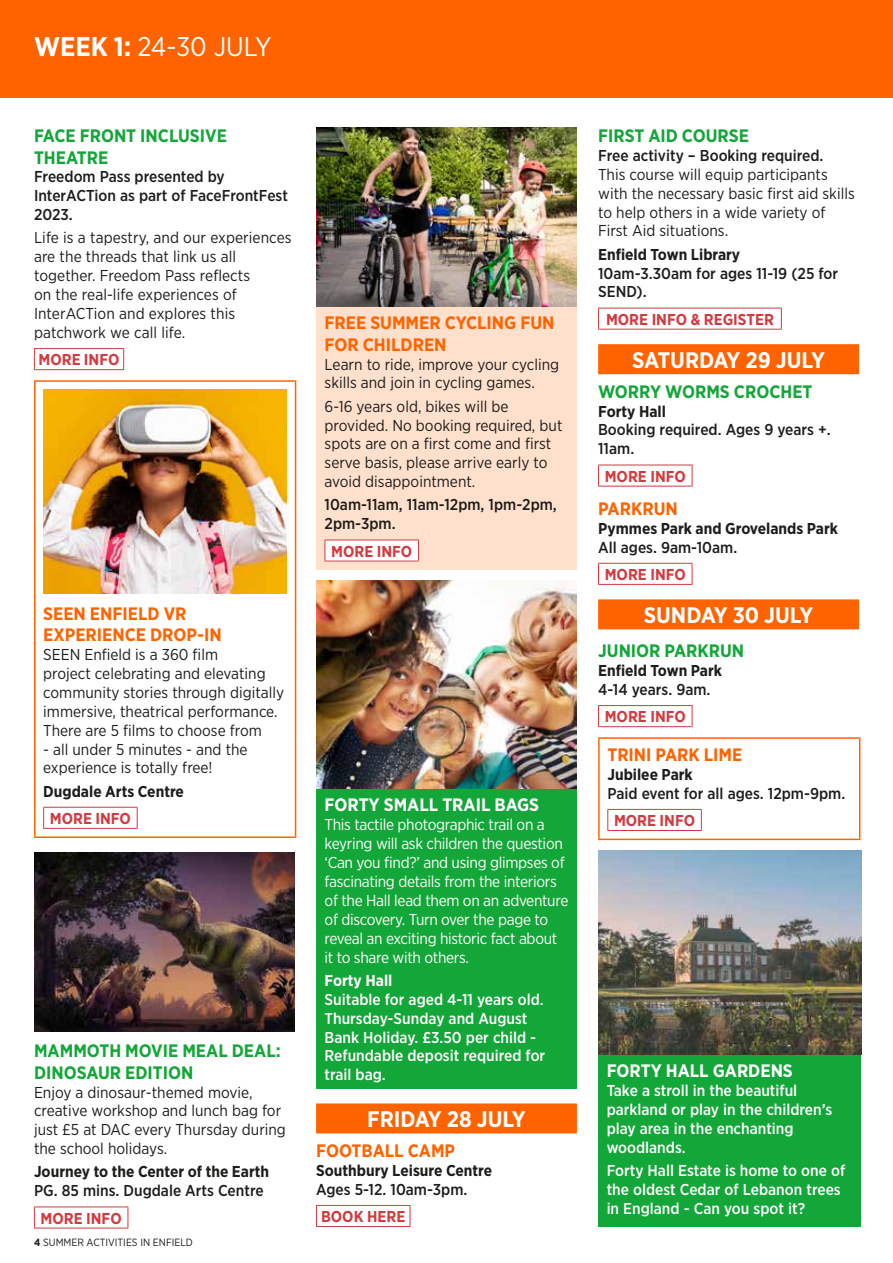
<style>
.page{position:relative;width:893px;height:1263px;background:#fff}
.page>*{position:absolute;margin:0;border:0;box-sizing:border-box;transform-origin:0 0}
.t1{font:27px "Gotham Narrow";color:#fff}
.t2{font:700 22.5px "Gotham Narrow";color:#fff}
.t3{font:700 18px/21.6px "Gotham Narrow";color:#13a638}
.t4{font:700 18px/21.6px "Gotham Narrow";color:#ff6300}
.t5{font:700 18px "Gotham Narrow";color:#fff}
.t6{font:15.75px/18.9px "Gotham Narrow";color:#1d1d1b}
.t7{font:500 15.75px/18.9px "Gotham Narrow";color:#1d1d1b}
.t8{font:500 15.75px/18.9px "Gotham Narrow";color:#fff}
.t9{font:15.75px/18.9px "Gotham Narrow";letter-spacing:-.02em;color:#fff}
.t10{font:700 15.75px "Gotham Narrow";color:#1d1d1b}
.t11{font:700 15.75px "Gotham Narrow";color:#d13b40}
.t12{font:700 15.75px "Gotham Narrow";color:#fff}
.t13{font:10.5px "Gotham Narrow";color:#1d1d1b}
.s1{font-weight:700}
</style>
<div class="page">
<div style="left:0;top:0;width:893px;height:98px;background:#ff6300"></div>
<hr style="left:34px;top:348px;width:90px;height:1px;background:#d13b40">
<svg style="left:34px;top:349px;width:1px;height:20px"></svg>
<svg style="left:123px;top:349px;width:1px;height:20px"></svg>
<hr style="left:34px;top:369px;width:90px;height:1px;background:#d13b40">
<hr style="left:34px;top:380px;width:262px;height:2px;background:#ff6300">
<hr style="left:34px;top:382px;width:2px;height:454px;background:#ff6300">
<hr style="left:295px;top:382px;width:1px;height:454px;background:#ff6300">
<hr style="left:34px;top:836px;width:262px;height:2px;background:#ff6300">
<img style="left:43px;top:390px;width:243px;height:204px">
<hr style="left:43px;top:807px;width:95px;height:1px;background:#d13b40">
<svg style="left:43px;top:808px;width:1px;height:20px"></svg>
<svg style="left:137px;top:808px;width:1px;height:20px"></svg>
<hr style="left:43px;top:828px;width:95px;height:1px;background:#d13b40">
<img style="left:34px;top:852px;width:261px;height:179px">
<hr style="left:34px;top:1206px;width:94px;height:1px;background:#d13b40">
<svg style="left:34px;top:1207px;width:1px;height:21px"></svg>
<svg style="left:128px;top:1207px;width:1px;height:21px"></svg>
<hr style="left:34px;top:1228px;width:94px;height:1px;background:#d13b40">
<div style="left:316px;top:1103px;width:261px;height:30px;background:#ff6300"></div>
<div style="left:316px;top:306px;width:261px;height:264px;background:#ffe0cc"></div>
<img style="left:316px;top:128px;width:261px;height:178px">
<div style="left:325px;top:540px;width:93px;height:21px;background:#fff"></div>
<hr style="left:325px;top:540px;width:94px;height:1px;background:#d13b40">
<svg style="left:325px;top:540px;width:1px;height:21px"></svg>
<svg style="left:418px;top:540px;width:1px;height:21px"></svg>
<hr style="left:325px;top:561px;width:94px;height:1px;background:#d13b40">
<div style="left:316px;top:788px;width:261px;height:301px;background:#13a638"></div>
<img style="left:316px;top:580px;width:261px;height:208px">
<hr style="left:316px;top:1205px;width:94px;height:1px;background:#d13b40">
<svg style="left:316px;top:1206px;width:1px;height:20px"></svg>
<svg style="left:410px;top:1206px;width:1px;height:20px"></svg>
<hr style="left:316px;top:1226px;width:94px;height:1px;background:#d13b40">
<div style="left:598px;top:344px;width:261px;height:30px;background:#ff6300"></div>
<div style="left:598px;top:599px;width:261px;height:30px;background:#ff6300"></div>
<hr style="left:598px;top:308px;width:184px;height:1px;background:#d13b40">
<svg style="left:598px;top:308px;width:1px;height:21px"></svg>
<svg style="left:781px;top:308px;width:1px;height:21px"></svg>
<hr style="left:598px;top:329px;width:184px;height:1px;background:#d13b40">
<hr style="left:598px;top:465px;width:94px;height:1px;background:#d13b40">
<svg style="left:598px;top:465px;width:1px;height:21px"></svg>
<svg style="left:692px;top:465px;width:1px;height:21px"></svg>
<hr style="left:598px;top:486px;width:94px;height:1px;background:#d13b40">
<hr style="left:598px;top:563px;width:94px;height:1px;background:#d13b40">
<svg style="left:598px;top:564px;width:1px;height:20px"></svg>
<svg style="left:692px;top:564px;width:1px;height:20px"></svg>
<hr style="left:598px;top:584px;width:94px;height:1px;background:#d13b40">
<hr style="left:598px;top:705px;width:94px;height:1px;background:#d13b40">
<svg style="left:598px;top:706px;width:1px;height:20px"></svg>
<svg style="left:692px;top:706px;width:1px;height:20px"></svg>
<hr style="left:598px;top:726px;width:94px;height:1px;background:#d13b40">
<hr style="left:598px;top:737px;width:262px;height:2px;background:#ff6300">
<hr style="left:598px;top:739px;width:2px;height:100px;background:#ff6300">
<hr style="left:859px;top:739px;width:1px;height:100px;background:#ff6300">
<hr style="left:598px;top:839px;width:262px;height:1px;background:#ff6300">
<hr style="left:607px;top:809px;width:95px;height:1px;background:#d13b40">
<svg style="left:607px;top:810px;width:1px;height:20px"></svg>
<svg style="left:701px;top:810px;width:1px;height:20px"></svg>
<hr style="left:607px;top:830px;width:95px;height:1px;background:#d13b40">
<div style="left:598px;top:1054px;width:263px;height:173px;background:#13a638"></div>
<img style="left:598px;top:850px;width:263px;height:204px">
<h1 class="t1" style="left:34px;top:29px;width:239px"><span class="s1">WEEK 1:</span> 24-30 JULY</h1>
<p class="t3" style="left:34px;top:125px;width:194px">FACE FRONT INCLUSIVE<br>THEATRE</p>
<p class="t7" style="left:34px;top:167px;width:255px">Freedom Pass presented by<br>InterACTion as part of FaceFrontFest<br>2023.</p>
<p class="t6" style="left:34px;top:228px;width:259px">Life is a tapestry, and our experiences are the threads that link us all together. Freedom Pass reflects<br>on the real-life experiences of<br>InterACTion and explores this patchwork we call life.</p>
<p class="t11" style="left:39px;top:350px;width:82px">MORE INFO</p>
<p class="t4" style="left:43px;top:602px;width:180px">SEEN ENFIELD VR<br>EXPERIENCE DROP-IN</p>
<p class="t6" style="left:43px;top:645px;width:242px">SEEN Enfield is a 360 film<br>project celebrating and elevating community stories through digitally immersive, theatrical performance.<br>There are 5 films to choose from</p>
<p class="t6" style="left:43px;top:739px;width:206px">- all under 5 minutes - and the experience is totally free!</p>
<p class="t10" style="left:43px;top:781px;width:142px">Dugdale Arts Centre</p>
<p class="t11" style="left:50px;top:808px;width:83px">MORE INFO</p>
<p class="t3" style="left:34px;top:1040px;width:248px">MAMMOTH MOVIE MEAL DEAL:<br>DINOSAUR EDITION</p>
<p class="t6" style="left:34px;top:1082px;width:253px">Enjoy a dinosaur-themed movie, creative workshop and lunch bag for just £5 at DAC every Thursday during the school holidays.</p>
<p class="t10" style="left:34px;top:1162px;width:237px">Journey to the Center of the Earth</p>
<p class="t7" style="left:34px;top:1181px;width:231px">PG. 85 mins. Dugdale Arts Centre</p>
<p class="t11" style="left:41px;top:1208px;width:83px">MORE INFO</p>
<p class="t13" style="left:34px;top:1236px;width:160px"><span class="s1">4</span> SUMMER ACTIVITIES IN ENFIELD</p>
<p class="t4" style="left:325px;top:312px;width:231px">FREE SUMMER CYCLING FUN<br>FOR CHILDREN</p>
<p class="t6" style="left:325px;top:354px;width:236px">Learn to ride, improve your cycling skills and join in cycling games.</p>
<p class="t6" style="left:325px;top:396px;width:239px">6-16 years old, bikes will be provided. No booking required, but spots are on a first come and first serve basis, please arrive early to avoid disappointment.</p>
<p class="t7" style="left:325px;top:495px;width:234px">10am-11am, 11am-12pm, 1pm-2pm,<br>2pm-3pm.</p>
<p class="t11" style="left:331px;top:541px;width:83px">MORE INFO</p>
<p class="t5" style="left:325px;top:793px;width:216px">FORTY SMALL TRAIL BAGS</p>
<p class="t9" style="left:325px;top:815px;width:245px">This tactile photographic trail on a keyring will ask children the question ‘Can you find?’ and using glimpses of fascinating details from the interiors of the Hall lead them on an adventure of discovery. Turn over the page to reveal an exciting historic fact about it to share with others.</p>
<p class="t12" style="left:325px;top:970px;width:69px">Forty Hall</p>
<p class="t8" style="left:325px;top:989px;width:222px">Suitable for aged 4-11 years old.<br>Thursday-Sunday and August<br>Bank Holiday. £3.50 per child -<br>Refundable deposit required for trail bag.</p>
<h2 class="t2" style="left:367px;top:1104px;width:160px">FRIDAY 28 JULY</h2>
<p class="t4" style="left:316px;top:1140px;width:141px">FOOTBALL CAMP</p>
<p class="t10" style="left:316px;top:1160px;width:178px">Southbury Leisure Centre</p>
<p class="t7" style="left:316px;top:1179px;width:153px">Ages 5-12. 10am-3pm.</p>
<p class="t11" style="left:321px;top:1206px;width:86px">BOOK HERE</p>
<p class="t3" style="left:598px;top:125px;width:152px">FIRST AID COURSE</p>
<p class="t7" style="left:598px;top:146px;width:227px">Free activity – Booking required.</p>
<p class="t6" style="left:598px;top:164px;width:258px">This course will equip participants with the necessary basic first aid skills to help others in a wide variety of First Aid situations.</p>
<p class="t10" style="left:598px;top:244px;width:144px">Enfield Town Library</p>
<p class="t7" style="left:598px;top:263px;width:242px">10am-3.30am for ages 11-19 (25 for<br>SEND).</p>
<p class="t11" style="left:606px;top:309px;width:169px">MORE INFO &amp; REGISTER</p>
<h2 class="t2" style="left:632px;top:345px;width:194px">SATURDAY 29 JULY</h2>
<p class="t3" style="left:598px;top:380px;width:216px">WORRY WORMS CROCHET</p>
<p class="t10" style="left:598px;top:401px;width:69px">Forty Hall</p>
<p class="t7" style="left:598px;top:420px;width:234px">Booking required. Ages 9 years +.<br>11am.</p>
<p class="t11" style="left:605px;top:466px;width:83px">MORE INFO</p>
<p class="t4" style="left:598px;top:498px;width:81px">PARKRUN</p>
<p class="t10" style="left:598px;top:518px;width:241px">Pymmes Park and Grovelands Park</p>
<p class="t7" style="left:598px;top:537px;width:141px">All ages. 9am-10am.</p>
<p class="t11" style="left:605px;top:564px;width:83px">MORE INFO</p>
<h2 class="t2" style="left:644px;top:600px;width:171px">SUNDAY 30 JULY</h2>
<p class="t3" style="left:598px;top:640px;width:148px">JUNIOR PARKRUN</p>
<p class="t10" style="left:598px;top:660px;width:125px">Enfield Town Park</p>
<p class="t7" style="left:598px;top:680px;width:114px">4-14 years. 9am.</p>
<p class="t11" style="left:605px;top:707px;width:83px">MORE INFO</p>
<p class="t4" style="left:607px;top:744px;width:137px">TRINI PARK LIME</p>
<p class="t10" style="left:607px;top:764px;width:87px">Jubilee Park</p>
<p class="t7" style="left:607px;top:783px;width:239px">Paid event for all ages. 12pm-9pm.</p>
<p class="t11" style="left:614px;top:810px;width:83px">MORE INFO</p>
<p class="t5" style="left:607px;top:1059px;width:188px">FORTY HALL GARDENS</p>
<p class="t8" style="left:607px;top:1081px;width:227px">Take a stroll in the beautiful parkland or play in the children’s play area in the enchanting woodlands.</p>
<p class="t8" style="left:607px;top:1161px;width:240px">Forty Hall Estate is home to one of the oldest Cedar of Lebanon trees in England - Can you spot it?</p>
</div>
